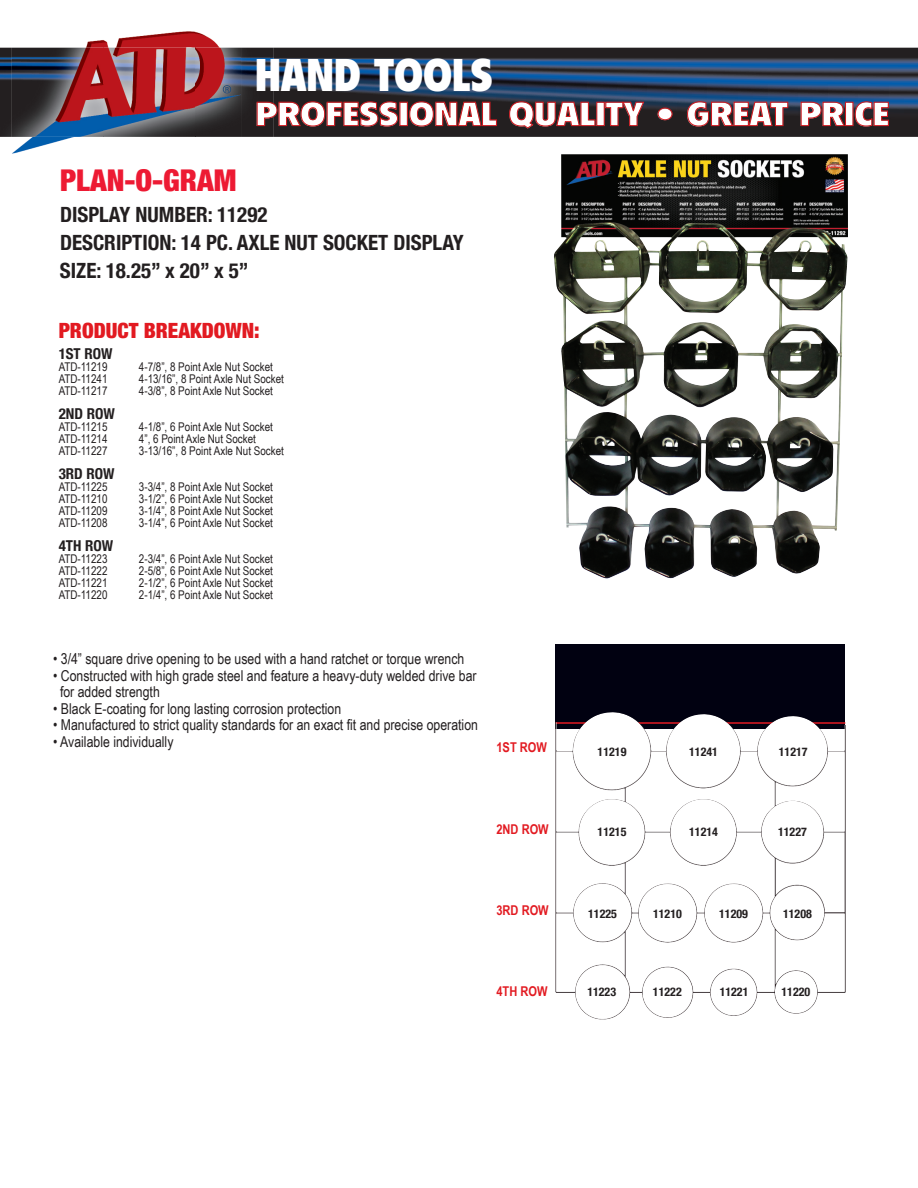
<style>
.page{position:relative;width:918px;height:1188px;background:#fff}
.page>*{position:absolute;margin:0;border:0;box-sizing:border-box;transform-origin:0 0}
.t1{font:900 condensed 45px "Flyer";color:#fff}
.t2{font:900 condensed 32.85px "Flyer";color:#fff;scale:1.2 1}
.t3{font:900 condensed 30px "Helvetica Neue";color:#ed1a33}
.t4{font:700 condensed 21px/28.5px "Helvetica Neue";color:#231f20}
.t5{font:900 condensed 21px "Helvetica Neue";color:#e21a21}
.t6{font:15px/16.5px "Arial Narrow";color:#231f20}
.t7{font:700 condensed 15px "Helvetica Neue";color:#231f20}
.t8{font:700 13.5px "Arial Narrow";color:#e21a21}
.t9{font:12px "Arial Narrow";color:#231f20}
.t10{font:700 condensed 12px "Helvetica Neue";color:#231f20}
</style>
<div class="page">
<svg style="left:274px;top:48px;width:644px;height:89px;background:#263346"></svg>
<img style="left:0;top:48px;width:274px;height:89px">
<img style="left:12px;top:31px;width:229px;height:123px">
<img style="left:554px;top:154px;width:294px;height:425px">
<div style="left:556px;top:644px;width:289px;height:85px;background:#010111"></div>
<hr style="left:556px;top:722px;width:289px;height:2px;background:#e21a21">
<h1 class="t1" style="left:255px;top:58px;width:240px">HAND TOOLS</h1>
<h2 class="t2" style="left:256px;top:102px;width:530px">PROFESSIONAL QUALITY • GREAT PRICE</h2>
<h3 class="t3" style="left:60px;top:162px;width:178px">PLAN-O-GRAM</h3>
<h3 class="t4" style="left:60px;top:200px;width:209px">DISPLAY NUMBER: 11292</h3>
<h3 class="t4" style="left:60px;top:228px;width:405px">DESCRIPTION: 14 PC. AXLE NUT SOCKET DISPLAY<br>SIZE: 18.25” x 20” x 5”</h3>
<h3 class="t5" style="left:59px;top:317px;width:203px">PRODUCT BREAKDOWN:</h3>
<p class="t7" style="left:59px;top:345px;width:55px">1ST ROW</p>
<p class="t9" style="left:59px;top:360px;width:50px">ATD-11219</p>
<p class="t9" style="left:139px;top:360px;width:136px">4-7/8”, 8 Point Axle Nut Socket</p>
<p class="t9" style="left:59px;top:372px;width:50px">ATD-11241</p>
<p class="t9" style="left:139px;top:372px;width:146px">4-13/16”, 8 Point Axle Nut Socket</p>
<p class="t9" style="left:59px;top:384px;width:50px">ATD-11217</p>
<p class="t9" style="left:139px;top:384px;width:136px">4-3/8”, 8 Point Axle Nut Socket</p>
<p class="t7" style="left:59px;top:405px;width:58px">2ND ROW</p>
<p class="t9" style="left:59px;top:420px;width:50px">ATD-11215</p>
<p class="t9" style="left:139px;top:420px;width:136px">4-1/8”, 6 Point Axle Nut Socket</p>
<p class="t9" style="left:59px;top:432px;width:50px">ATD-11214</p>
<p class="t9" style="left:139px;top:432px;width:119px">4”, 6 Point Axle Nut Socket</p>
<p class="t9" style="left:59px;top:444px;width:50px">ATD-11227</p>
<p class="t9" style="left:139px;top:444px;width:146px">3-13/16”, 8 Point Axle Nut Socket</p>
<p class="t7" style="left:59px;top:465px;width:57px">3RD ROW</p>
<p class="t9" style="left:59px;top:480px;width:50px">ATD-11225</p>
<p class="t9" style="left:139px;top:480px;width:136px">3-3/4”, 8 Point Axle Nut Socket</p>
<p class="t9" style="left:59px;top:492px;width:50px">ATD-11210</p>
<p class="t9" style="left:139px;top:492px;width:136px">3-1/2”, 6 Point Axle Nut Socket</p>
<p class="t9" style="left:59px;top:504px;width:50px">ATD-11209</p>
<p class="t9" style="left:139px;top:504px;width:136px">3-1/4”, 8 Point Axle Nut Socket</p>
<p class="t9" style="left:59px;top:516px;width:50px">ATD-11208</p>
<p class="t9" style="left:139px;top:516px;width:136px">3-1/4”, 6 Point Axle Nut Socket</p>
<p class="t7" style="left:59px;top:537px;width:56px">4TH ROW</p>
<p class="t9" style="left:59px;top:552px;width:50px">ATD-11223</p>
<p class="t9" style="left:139px;top:552px;width:136px">2-3/4”, 6 Point Axle Nut Socket</p>
<p class="t9" style="left:59px;top:564px;width:50px">ATD-11222</p>
<p class="t9" style="left:139px;top:564px;width:136px">2-5/8”, 6 Point Axle Nut Socket</p>
<p class="t9" style="left:59px;top:576px;width:50px">ATD-11221</p>
<p class="t9" style="left:139px;top:576px;width:136px">2-1/2”, 6 Point Axle Nut Socket</p>
<p class="t9" style="left:59px;top:588px;width:50px">ATD-11220</p>
<p class="t9" style="left:139px;top:588px;width:136px">2-1/4”, 6 Point Axle Nut Socket</p>
<p class="t6" style="left:53px;top:650px;width:413px">• 3/4” square drive opening to be used with a hand ratchet or torque wrench</p>
<p class="t6" style="left:60px;top:667px;width:418px;text-indent:-7px">• Constructed with high grade steel and feature a heavy-duty welded drive bar for added strength</p>
<p class="t6" style="left:53px;top:700px;width:290px">• Black E-coating for long lasting corrosion protection</p>
<p class="t6" style="left:53px;top:716px;width:426px">• Manufactured to strict quality standards for an exact fit and precise operation</p>
<p class="t6" style="left:53px;top:733px;width:122px">• Available individually</p>
<p class="t8" style="left:496px;top:740px;width:52px">1ST ROW</p>
<p class="t8" style="left:496px;top:821px;width:54px">2ND ROW</p>
<p class="t8" style="left:496px;top:902px;width:54px">3RD ROW</p>
<p class="t8" style="left:496px;top:983px;width:53px">4TH ROW</p>
<p class="t10" style="left:598px;top:744px;width:30px">11219</p>
<p class="t10" style="left:598px;top:825px;width:30px">11215</p>
<p class="t10" style="left:689px;top:744px;width:30px">11241</p>
<p class="t10" style="left:779px;top:744px;width:30px">11217</p>
<p class="t10" style="left:689px;top:825px;width:30px">11214</p>
<p class="t10" style="left:778px;top:825px;width:30px">11227</p>
<p class="t10" style="left:588px;top:906px;width:30px">11225</p>
<p class="t10" style="left:653px;top:906px;width:30px">11210</p>
<p class="t10" style="left:719px;top:906px;width:30px">11209</p>
<p class="t10" style="left:783px;top:906px;width:30px">11208</p>
<p class="t10" style="left:587px;top:985px;width:30px">11223</p>
<p class="t10" style="left:653px;top:985px;width:30px">11222</p>
<p class="t10" style="left:720px;top:985px;width:30px">11221</p>
<p class="t10" style="left:782px;top:985px;width:30px">11220</p>
</div>
